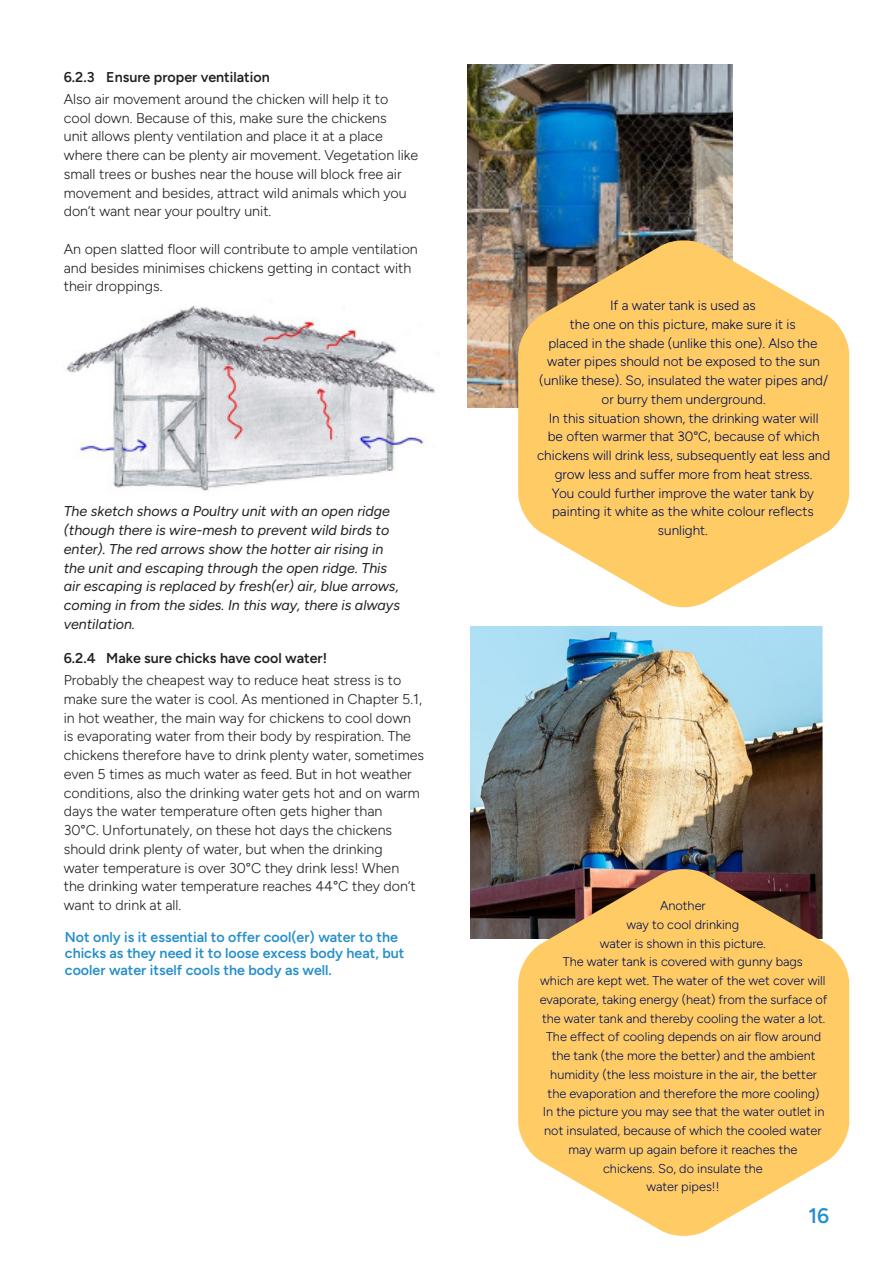
<style>
.page{position:relative;width:893px;height:1263px;background:#fff}
.page>*{position:absolute;margin:0;border:0;box-sizing:border-box;transform-origin:0 0}
.Heading_1{font:600 21px "Figtree";color:#258fcc}
.t1{font:300 14.25px/18.8px "Figtree";color:#231f20}
.t2{font:italic 14.25px/18.8px "Figtree";color:#231f20}
.Heading_1-2{font:600 14.25px/16.5px "Figtree";color:#258fcc}
.Heading_3{font:600 14.25px "Figtree";color:#231f20}
.t3{font:300 13.5px/18.8px "Figtree";color:#031059;text-align:center}
.t4{font:300 12.75px/18.8px "Figtree";color:#031059;text-align:center}
</style>
<div class="page">
<img style="left:66px;top:305px;width:369px;height:186px">
<img style="left:468px;top:65px;width:265px;height:343px">
<svg style="left:518px;top:239px;width:331px;height:369px;fill:#fecb64"></svg>
<img style="left:470px;top:626px;width:353px;height:312px">
<svg style="left:518px;top:867px;width:331px;height:369px;background:#edc271"></svg>
<div style="left:762px;top:1200px;width:67px;height:50px;background:#fff"></div>
<p class="Heading_3" style="left:64px;top:69px;width:207px">6.2.3 Ensure proper ventilation</p>
<p class="t1" style="left:64px;top:89px;width:356px">Also air movement around the chicken will help it to cool down. Because of this, make sure the chickens<br>unit allows plenty ventilation and place it at a place where there can be plenty air movement. Vegetation like small trees or bushes near the house will block free air movement and besides, attract wild animals which you don’t want near your poultry unit.</p>
<p class="t1" style="left:64px;top:239px;width:356px">An open slatted floor will contribute to ample ventilation and besides minimises chickens getting in contact with their droppings.</p>
<p class="t2" style="left:64px;top:502px;width:338px">The sketch shows a Poultry unit with an open ridge (though there is wire-mesh to prevent wild birds to enter). The red arrows show the hotter air rising in the unit and escaping through the open ridge. This air escaping is replaced by fresh(er) air, blue arrows, coming in from the sides. In this way, there is always ventilation.</p>
<p class="Heading_3" style="left:64px;top:650px;width:265px">6.2.4 Make sure chicks have cool water!</p>
<p class="t1" style="left:64px;top:671px;width:362px">Probably the cheapest way to reduce heat stress is to make sure the water is cool. As mentioned in Chapter 5.1, in hot weather, the main way for chickens to cool down is evaporating water from their body by respiration. The chickens therefore have to drink plenty water, sometimes even 5 times as much water as feed. But in hot weather conditions, also the drinking water gets hot and on warm days the water temperature often gets higher than<br>30°C. Unfortunately, on these hot days the chickens should drink plenty of water, but when the drinking<br>water temperature is over 30°C they drink less! When<br>the drinking water temperature reaches 44°C they don’t want to drink at all.</p>
<p class="Heading_1-2" style="left:65px;top:928px;width:341px">Not only is it essential to offer cool(er) water to the chicks as they need it to loose excess body heat, but cooler water itself cools the body as well.</p>
<p class="t3" style="left:539px;top:296px;width:291px">If a water tank is used as<br>the one on this picture, make sure it is<br>placed in the shade (unlike this one). Also the water pipes should not be exposed to the sun (unlike these). So, insulated the water pipes and/ or burry them underground.</p>
<p class="t3" style="left:537px;top:408px;width:295px">In this situation shown, the drinking water will<br>be often warmer that 30°C, because of which chickens will drink less, subsequently eat less and grow less and suffer more from heat stress.</p>
<p class="t3" style="left:552px;top:483px;width:264px">You could further improve the water tank by painting it white as the white colour reflects sunlight.</p>
<p class="t4" style="left:540px;top:896px;width:289px">Another<br>way to cool drinking<br>water is shown in this picture.<br>The water tank is covered with gunny bags<br>which are kept wet. The water of the wet cover will evaporate, taking energy (heat) from the surface of the water tank and thereby cooling the water a lot.<br>The effect of cooling depends on air flow around the tank (the more the better) and the ambient humidity (the less moisture in the air, the better the evaporation and therefore the more cooling)<br>In the picture you may see that the water outlet in not insulated, because of which the cooled water may warm up again before it reaches the<br>chickens. So, do insulate the<br>water pipes!!</p>
<p class="Heading_1" style="left:808px;top:1203px;width:22px">16</p>
</div>
